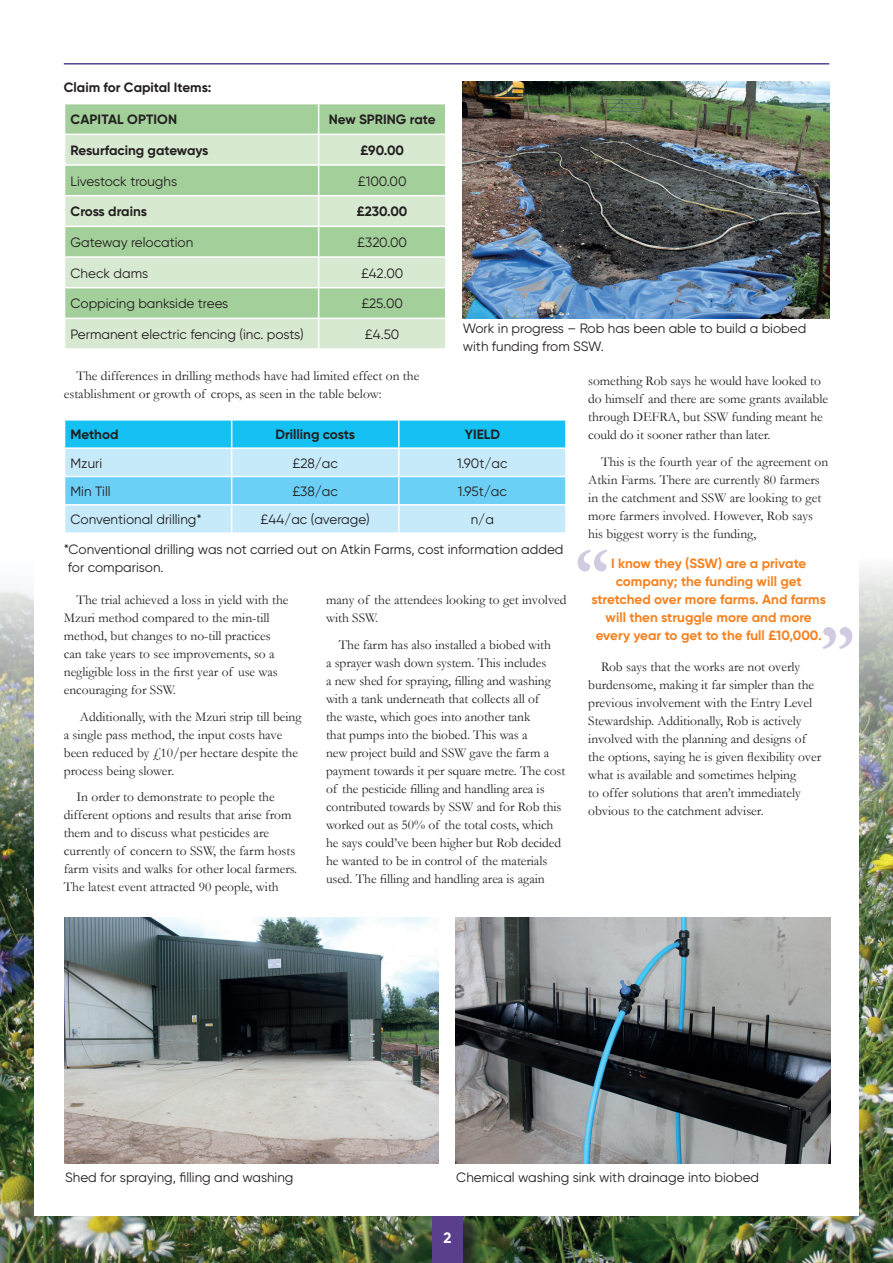
<style>
.page{position:relative;width:893px;height:1263px;background:#fff}
.page>*{position:absolute;margin:0;border:0;box-sizing:border-box;transform-origin:0 0}
.t1{font:700 15px "Gilroy";color:#fff}
.t2{font:13.5px/18px "Garamond";color:#231f20}
.t3{font:13.5px/29.7px "Gilroy";color:#231f20}
.t4{font:700 13.5px/18px "Gilroy";color:#f58220;text-align:center}
.t5{font:700 13.5px "Gilroy";color:#231f20}
</style>
<div class="page">
<img style="left:0;top:568px;width:893px;height:695px">
<div style="left:434px;top:1212px;width:48px;height:51px;background:#231f20;opacity:.75"></div>
<div style="left:432px;top:1209px;width:31px;height:54px;background:#593f8e"></div>
<hr style="left:64px;top:63px;width:765px;height:2px;background:#593f8e">
<div style="left:34px;top:102px;width:825px;height:1114px;background:#fff"></div>
<svg style="left:65px;top:104px;width:380px;height:30px;background:#a5d09c"></svg>
<svg style="left:65px;top:135px;width:380px;height:213px;background:#c2deba"></svg>
<hr style="left:318px;top:104px;width:1px;height:30px;background:#fff">
<hr style="left:64px;top:164px;width:255px;height:2px;background:#fff">
<hr style="left:319px;top:164px;width:127px;height:2px;background:#fff">
<svg style="left:318px;top:135px;width:1px;height:60px"></svg>
<hr style="left:64px;top:195px;width:255px;height:1px;background:#fff">
<hr style="left:319px;top:195px;width:127px;height:1px;background:#fff">
<hr style="left:318px;top:196px;width:1px;height:30px;background:#fff">
<hr style="left:64px;top:226px;width:255px;height:1px;background:#fff">
<hr style="left:319px;top:226px;width:127px;height:1px;background:#fff">
<hr style="left:64px;top:256px;width:255px;height:2px;background:#fff">
<hr style="left:319px;top:256px;width:127px;height:2px;background:#fff">
<svg style="left:318px;top:227px;width:1px;height:60px"></svg>
<hr style="left:64px;top:287px;width:255px;height:1px;background:#fff">
<hr style="left:319px;top:287px;width:127px;height:1px;background:#fff">
<hr style="left:318px;top:288px;width:1px;height:30px;background:#fff">
<hr style="left:64px;top:318px;width:255px;height:1px;background:#fff">
<hr style="left:319px;top:318px;width:127px;height:1px;background:#fff">
<svg style="left:318px;top:319px;width:1px;height:29px"></svg>
<svg style="left:64px;top:420px;width:502px;height:112px;background:#88daf7"></svg>
<hr style="left:399px;top:504px;width:168px;height:2px;background:#fff">
<hr style="left:398px;top:506px;width:2px;height:26px;background:#fff">
<hr style="left:565px;top:506px;width:2px;height:26px;background:#fff">
<img style="left:463px;top:82px;width:366px;height:236px">
<img style="left:65px;top:917px;width:374px;height:246px">
<img style="left:456px;top:917px;width:374px;height:246px">
<svg style="left:578px;top:550px;width:29px;height:21px"></svg>
<svg style="left:823px;top:627px;width:29px;height:22px"></svg>
<p class="t5" style="left:64px;top:79px;width:149px">Claim for Capital Items:</p>
<p class="t5" style="left:71px;top:111px;width:108px">CAPITAL OPTION</p>
<p class="t5" style="left:329px;top:111px;width:108px">New SPRING rate</p>
<p class="t5" style="left:71px;top:142px;width:139px">Resurfacing gateways</p>
<p class="t5" style="left:360px;top:142px;width:45px">£90.00</p>
<p class="t3" style="left:71px;top:166px;width:108px">Livestock troughs</p>
<p class="t3" style="left:358px;top:166px;width:50px">£100.00</p>
<p class="t5" style="left:71px;top:203px;width:78px">Cross drains</p>
<p class="t5" style="left:357px;top:203px;width:52px">£230.00</p>
<p class="t3" style="left:71px;top:227px;width:124px">Gateway relocation</p>
<p class="t3" style="left:357px;top:227px;width:51px">£320.00</p>
<p class="t3" style="left:71px;top:258px;width:79px">Check dams</p>
<p class="t3" style="left:361px;top:258px;width:44px">£42.00</p>
<p class="t3" style="left:71px;top:289px;width:159px">Coppicing bankside trees</p>
<p class="t3" style="left:361px;top:289px;width:43px">£25.00</p>
<p class="t3" style="left:71px;top:319px;width:235px">Permanent electric fencing (inc. posts)</p>
<p class="t3" style="left:365px;top:319px;width:36px">£4.50</p>
<p class="t3" style="left:463px;top:319px;width:345px;line-height:18px">Work in progress – Rob has been able to build a biobed with funding from SSW.</p>
<p class="t2" style="left:64px;top:366px;width:357px;text-indent:13px">The differences in drilling methods have had limited effect on the establishment or growth of crops, as seen in the table below:</p>
<p class="t5" style="left:71px;top:426px;width:49px">Method</p>
<p class="t5" style="left:275px;top:426px;width:81px">Drilling costs</p>
<p class="t5" style="left:465px;top:426px;width:37px">YIELD</p>
<p class="t3" style="left:71px;top:448px;width:33px">Mzuri</p>
<p class="t3" style="left:292px;top:448px;width:47px">£28/ac</p>
<p class="t3" style="left:457px;top:448px;width:52px">1.90t/ac</p>
<p class="t3" style="left:71px;top:476px;width:42px">Min Till</p>
<p class="t3" style="left:292px;top:476px;width:47px">£38/ac</p>
<p class="t3" style="left:458px;top:476px;width:51px">1.95t/ac</p>
<p class="t3" style="left:70px;top:505px;width:133px">Conventional drilling*</p>
<p class="t3" style="left:260px;top:505px;width:111px">£44/ac (average)</p>
<p class="t3" style="left:64px;top:505px;width:501px;text-indent:407px">n/a *Conventional drilling was not carried out on Atkin Farms, cost information added</p>
<p class="t3" style="left:68px;top:552px;width:97px">for comparison.</p>
<p class="t2" style="left:64px;top:591px;width:226px;text-indent:13px">The trial achieved a loss in yield with the Mzuri method compared to the min-till method, but changes to no-till practices can take years to see improvements, so a negligible loss in the first year of use was encouraging for SSW.</p>
<p class="t2" style="left:64px;top:707px;width:239px;text-indent:16px">Additionally, with the Mzuri strip till being a single pass method, the input costs have been reduced by £10/per hectare despite the process being slower.</p>
<p class="t2" style="left:64px;top:788px;width:235px;text-indent:13px">In order to demonstrate to people the different options and results that arise from them and to discuss what pesticides are currently of concern to SSW, the farm hosts farm visits and walks for other local farmers.<br>The latest event attracted 90 people, with</p>
<p class="t2" style="left:326px;top:591px;width:242px">many of the attendees looking to get involved with SSW.</p>
<p class="t2" style="left:326px;top:635px;width:241px;text-indent:13px">The farm has also installed a biobed with<br>a sprayer wash down system. This includes<br>a new shed for spraying, filling and washing with a tank underneath that collects all of<br>the waste, which goes into another tank<br>that pumps into the biobed. This was a<br>new project build and SSW gave the farm a payment towards it per square metre. The cost of the pesticide filling and handling area is contributed towards by SSW and for Rob this worked out as 50% of the total costs, which he says could’ve been higher but Rob decided he wanted to be in control of the materials used. The filling and handling area is again</p>
<p class="t2" style="left:588px;top:371px;width:241px">something Rob says he would have looked to do himself and there are some grants available through DEFRA, but SSW funding meant he could do it sooner rather than later.</p>
<p class="t2" style="left:588px;top:452px;width:242px;text-indent:13px">This is the fourth year of the agreement on Atkin Farms. There are currently 80 farmers in the catchment and SSW are looking to get more farmers involved. However, Rob says his biggest worry is the funding,</p>
<p class="t4" style="left:591px;top:554px;width:236px">I know they (SSW) are a private company; the funding will get stretched over more farms. And farms will then struggle more and more every year to get to the full £10,000.</p>
<p class="t2" style="left:588px;top:657px;width:234px;text-indent:13px">Rob says that the works are not overly burdensome, making it far simpler than the previous involvement with the Entry Level Stewardship. Additionally, Rob is actively involved with the planning and designs of the options, saying he is given flexibility over what is available and sometimes helping<br>to offer solutions that aren’t immediately obvious to the catchment adviser.</p>
<p class="t3" style="left:65px;top:1163px;width:230px">Shed for spraying, filling and washing</p>
<p class="t3" style="left:456px;top:1163px;width:304px">Chemical washing sink with drainage into biobed</p>
<p class="t1" style="left:443px;top:1228px;width:9px">2</p>
</div>
